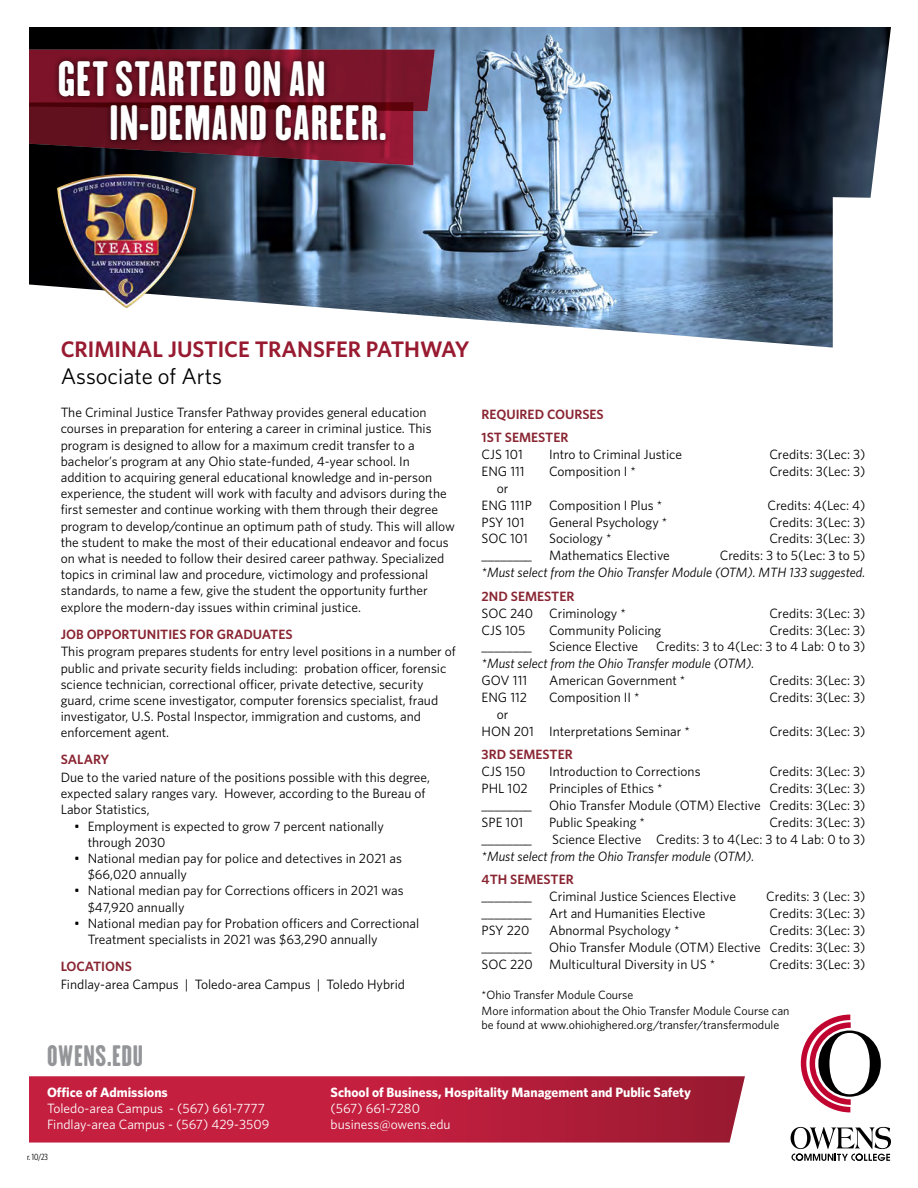
<style>
.page{position:relative;width:918px;height:1188px;background:#fff}
.page>*{position:absolute;margin:0;border:0;box-sizing:border-box;transform-origin:0 0}
.t1{font:45.3px/44px "H.H.Samuel";letter-spacing:.02em;color:#fff}
.t2{font:27px "H.H.Samuel";letter-spacing:.02em;color:#939598}
.t3{font:600 22.5px "Whitney";color:#981a30}
.t4{font:22.5px "Whitney";color:#000}
.t5{font:13.5px/16.2px "Whitney";color:#000}
.t6{font:italic 13.5px "Whitney";color:#000}
.t7{font:600 13.5px/23.5px "Whitney";color:#892532}
.t8{font:13.5px/16.2px "Whitney";color:#fff}
.t9{font:700 13.5px "Whitney";color:#fff}
.t10{font:12px/15.9px "Whitney";color:#000}
.t11{font:9px "Whitney Condensed";color:#000}
</style>
<div class="page">
<img style="left:29px;top:27px;width:862px;height:321px">
<svg style="left:801px;top:1015px;width:80px;height:97px"></svg>
<svg style="left:791px;top:1127px;width:100px;height:34px"></svg>
<svg style="left:29px;top:50px;width:406px;height:115px;background:#602236"></svg>
<div style="left:53px;top:54px;width:339px;height:93px;background:#000;opacity:.75"></div>
<svg style="left:29px;top:1076px;width:716px;height:67px;background:#bb223f"></svg>
<img style="left:55px;top:169px;width:142px;height:143px">
<h1 class="t1" style="left:109px;top:56px;width:280px;text-indent:-51px">GET STARTED ON AN<br>IN-DEMAND CAREER.</h1>
<h3 class="t3" style="left:61px;top:335px;width:410px">CRIMINAL JUSTICE TRANSFER PATHWAY</h3>
<h3 class="t4" style="left:61px;top:362px;width:163px">Associate of Arts</h3>
<p class="t5" style="left:61px;top:404px;width:396px">The Criminal Justice Transfer Pathway provides general education courses in preparation for entering a career in criminal justice. This program is designed to allow for a maximum credit transfer to a bachelor’s program at any Ohio state-funded, 4-year school. In addition to acquiring general educational knowledge and in-person experience, the student will work with faculty and advisors during the first semester and continue working with them through their degree program to develop/continue an optimum path of study. This will allow the student to make the most of their educational endeavor and focus on what is needed to follow their desired career pathway. Specialized topics in criminal law and procedure, victimology and professional standards, to name a few, give the student the opportunity further explore the modern-day issues within criminal justice.</p>
<p class="t7" style="left:61px;top:622px;width:233px">JOB OPPORTUNITIES FOR GRADUATES</p>
<p class="t5" style="left:61px;top:643px;width:397px">This program prepares students for entry level positions in a number of public and private security fields including: probation officer, forensic science technician, correctional officer, private detective, security guard, crime scene investigator, computer forensics specialist, fraud investigator, U.S. Postal Inspector, immigration and customs, and enforcement agent.</p>
<p class="t7" style="left:61px;top:748px;width:50px">SALARY</p>
<p class="t5" style="left:61px;top:769px;width:371px">Due to the varied nature of the positions possible with this degree, expected salary ranges vary. However, according to the Bureau of<br>Labor Statistics,</p>
<p class="t5" style="left:88px;top:818px;width:298px;text-indent:-14px">• Employment is expected to grow 7 percent nationally through 2030</p>
<p class="t5" style="left:88px;top:850px;width:316px;text-indent:-14px">• National median pay for police and detectives in 2021 as $66,020 annually</p>
<p class="t5" style="left:88px;top:882px;width:317px;text-indent:-14px">• National median pay for Corrections officers in 2021 was $47,920 annually</p>
<p class="t5" style="left:88px;top:915px;width:333px;text-indent:-14px">• National median pay for Probation officers and Correctional<br>Treatment specialists in 2021 was $63,290 annually</p>
<p class="t7" style="left:61px;top:954px;width:73px">LOCATIONS</p>
<p class="t5" style="left:61px;top:976px;width:346px">Findlay-area Campus | Toledo-area Campus | Toledo Hybrid</p>
<h2 class="t2" style="left:47px;top:1039px;width:97px">OWENS.EDU</h2>
<p class="t7" style="left:482px;top:402px;width:124px">REQUIRED COURSES<br>1ST SEMESTER</p>
<p class="t5" style="left:482px;top:446px;width:43px">CJS 101</p>
<p class="t5" style="left:549px;top:446px;width:134px">Intro to Criminal Justice</p>
<p class="t5" style="left:769px;top:446px;width:98px">Credits: 3(Lec: 3)</p>
<p class="t5" style="left:482px;top:463px;width:45px">ENG 111</p>
<p class="t5" style="left:549px;top:463px;width:88px">Composition I *</p>
<p class="t5" style="left:769px;top:463px;width:98px">Credits: 3(Lec: 3)</p>
<p class="t5" style="left:482px;top:479px;width:52px;line-height:16.8px;text-indent:15px">or<br>ENG 111P</p>
<p class="t5" style="left:549px;top:497px;width:115px">Composition I Plus *</p>
<p class="t5" style="left:767px;top:497px;width:100px">Credits: 4(Lec: 4)</p>
<p class="t5" style="left:482px;top:513px;width:45px">PSY 101</p>
<p class="t5" style="left:549px;top:513px;width:120px">General Psychology *</p>
<p class="t5" style="left:769px;top:513px;width:98px">Credits: 3(Lec: 3)</p>
<p class="t5" style="left:482px;top:530px;width:48px">SOC 101</p>
<p class="t5" style="left:549px;top:530px;width:64px">Sociology *</p>
<p class="t5" style="left:769px;top:530px;width:98px">Credits: 3(Lec: 3)</p>
<p class="t5" style="left:482px;top:547px;width:52px">________</p>
<p class="t5" style="left:549px;top:547px;width:122px">Mathematics Elective</p>
<p class="t5" style="left:720px;top:547px;width:147px">Credits: 3 to 5(Lec: 3 to 5)</p>
<p class="t6" style="left:482px;top:563px;width:385px">*Must select from the Ohio Transfer Module (OTM). MTH 133 suggested.</p>
<p class="t7" style="left:482px;top:584px;width:94px">2ND SEMESTER</p>
<p class="t5" style="left:482px;top:605px;width:146px">SOC 240 Criminology *</p>
<p class="t5" style="left:769px;top:605px;width:98px">Credits: 3(Lec: 3)</p>
<p class="t5" style="left:482px;top:621px;width:45px">CJS 105</p>
<p class="t5" style="left:549px;top:621px;width:114px">Community Policing</p>
<p class="t5" style="left:769px;top:621px;width:98px">Credits: 3(Lec: 3)</p>
<p class="t5" style="left:482px;top:638px;width:52px">________</p>
<p class="t5" style="left:549px;top:638px;width:91px">Science Elective</p>
<p class="t5" style="left:656px;top:638px;width:211px">Credits: 3 to 4(Lec: 3 to 4 Lab: 0 to 3)</p>
<p class="t6" style="left:482px;top:655px;width:274px">*Must select from the Ohio Transfer module (OTM).</p>
<p class="t5" style="left:482px;top:672px;width:47px">GOV 111</p>
<p class="t5" style="left:549px;top:672px;width:138px">American Government *</p>
<p class="t5" style="left:769px;top:672px;width:98px">Credits: 3(Lec: 3)</p>
<p class="t5" style="left:482px;top:689px;width:47px">ENG 112</p>
<p class="t5" style="left:549px;top:689px;width:92px">Composition II *</p>
<p class="t5" style="left:769px;top:689px;width:98px">Credits: 3(Lec: 3)</p>
<p class="t5" style="left:482px;top:705px;width:210px;line-height:16.8px;text-indent:15px">or<br>HON 201 Interpretations Seminar *</p>
<p class="t5" style="left:769px;top:723px;width:98px">Credits: 3(Lec: 3)</p>
<p class="t7" style="left:482px;top:743px;width:93px">3RD SEMESTER</p>
<p class="t5" style="left:482px;top:763px;width:45px">CJS 150</p>
<p class="t5" style="left:549px;top:763px;width:153px">Introduction to Corrections</p>
<p class="t5" style="left:769px;top:763px;width:98px">Credits: 3(Lec: 3)</p>
<p class="t5" style="left:482px;top:780px;width:48px">PHL 102</p>
<p class="t5" style="left:549px;top:780px;width:115px">Principles of Ethics *</p>
<p class="t5" style="left:769px;top:780px;width:98px">Credits: 3(Lec: 3)</p>
<p class="t5" style="left:482px;top:797px;width:52px">________</p>
<p class="t5" style="left:549px;top:797px;width:318px">Ohio Transfer Module (OTM) Elective Credits: 3(Lec: 3)</p>
<p class="t5" style="left:482px;top:814px;width:43px">SPE 101</p>
<p class="t5" style="left:549px;top:814px;width:98px">Public Speaking *</p>
<p class="t5" style="left:769px;top:814px;width:98px">Credits: 3(Lec: 3)</p>
<p class="t5" style="left:482px;top:831px;width:52px">________</p>
<p class="t5" style="left:552px;top:831px;width:315px">Science Elective Credits: 3 to 4(Lec: 3 to 4 Lab: 0 to 3)</p>
<p class="t6" style="left:482px;top:847px;width:274px">*Must select from the Ohio Transfer module (OTM).</p>
<p class="t7" style="left:482px;top:868px;width:94px">4TH SEMESTER</p>
<p class="t5" style="left:482px;top:888px;width:52px">________</p>
<p class="t5" style="left:549px;top:888px;width:188px">Criminal Justice Sciences Elective</p>
<p class="t5" style="left:766px;top:888px;width:101px">Credits: 3 (Lec: 3)</p>
<p class="t5" style="left:482px;top:905px;width:52px">________</p>
<p class="t5" style="left:549px;top:905px;width:158px">Art and Humanities Elective</p>
<p class="t5" style="left:769px;top:905px;width:98px">Credits: 3(Lec: 3)</p>
<p class="t5" style="left:482px;top:922px;width:49px">PSY 220</p>
<p class="t5" style="left:549px;top:922px;width:132px">Abnormal Psychology *</p>
<p class="t5" style="left:769px;top:922px;width:98px">Credits: 3(Lec: 3)</p>
<p class="t5" style="left:482px;top:939px;width:52px">________</p>
<p class="t5" style="left:482px;top:938px;width:386px;line-height:17.7px;text-indent:68px">Ohio Transfer Module (OTM) Elective Credits: 3(Lec: 3)<br>SOC 220 Multicultural Diversity in US *</p>
<p class="t5" style="left:769px;top:956px;width:98px">Credits: 3(Lec: 3)</p>
<p class="t10" style="left:482px;top:986px;width:310px">*Ohio Transfer Module Course<br>More information about the Ohio Transfer Module Course can</p>
<p class="t10" style="left:482px;top:1017px;width:299px">be found at www.ohiohighered.org/transfer/transfermodule</p>
<p class="t9" style="left:47px;top:1083px;width:122px">Office of Admissions</p>
<p class="t8" style="left:47px;top:1100px;width:224px">Toledo-area Campus - (567) 661-7777<br>Findlay-area Campus - (567) 429-3509</p>
<p class="t11" style="left:27px;top:1151px;width:22px">r. 10/23</p>
<p class="t9" style="left:331px;top:1083px;width:362px">School of Business, Hospitality Management and Public Safety</p>
<p class="t8" style="left:331px;top:1100px;width:121px">(567) 661-7280 business@owens.edu</p>
</div>
